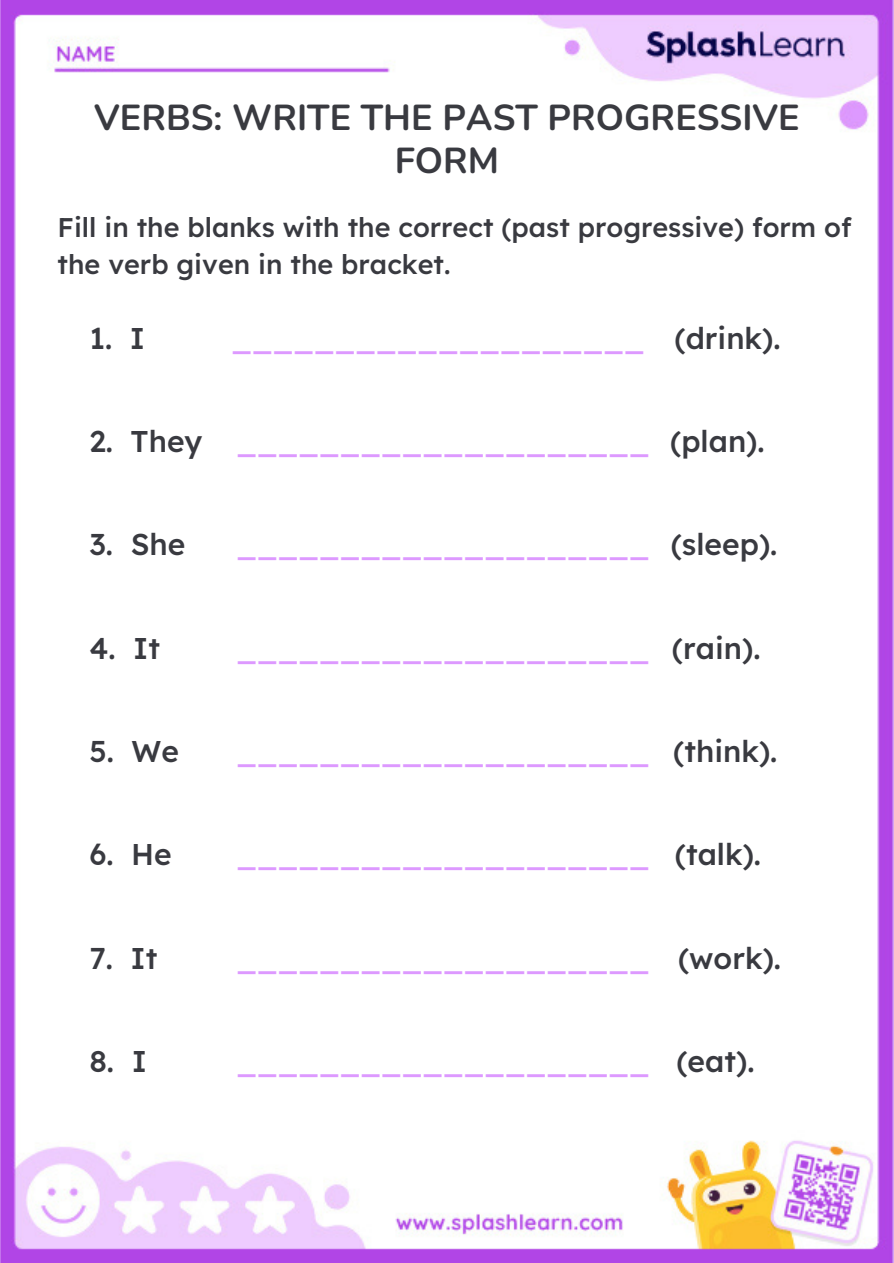
<style>
.page{position:relative;width:894px;height:1263px;background:#fff}
.page>*{position:absolute;margin:0;border:0;box-sizing:border-box;transform-origin:0 0}
.t1{font:700 36px/42.8px "Nunito";color:#393a40;text-align:center}
.t2{font:500 30px "Lexend";color:#d9f}
.t3{font:500 30px "Lexend";color:#393a40}
.t4{font:500 27px/37.2px "Lexend";color:#393a40}
</style>
<div class="page">
<img style="left:0;top:1px;width:893px;height:1261px">
<h1 class="t1" style="left:94px;top:97px;width:706px">VERBS: WRITE THE PAST PROGRESSIVE<br>FORM</h1>
<p class="t4" style="left:58px;top:208px;width:795px">Fill in the blanks with the correct (past progressive) form of the verb given in the bracket.</p>
<p class="t3" style="left:89px;top:319px;width:57px">1. I</p>
<p class="t2" style="left:231px;top:319px;width:415px">____________________</p>
<p class="t3" style="left:674px;top:319px;width:108px">(drink).</p>
<p class="t3" style="left:89px;top:422px;width:115px">2. They</p>
<p class="t3" style="left:670px;top:422px;width:96px">(plan).</p>
<p class="t2" style="left:236px;top:422px;width:415px">____________________</p>
<p class="t3" style="left:89px;top:525px;width:97px">3. She</p>
<p class="t3" style="left:670px;top:525px;width:108px">(sleep).</p>
<p class="t2" style="left:236px;top:525px;width:415px">____________________</p>
<p class="t3" style="left:89px;top:628px;width:72px">4. It</p>
<p class="t3" style="left:671px;top:628px;width:90px">(rain).</p>
<p class="t2" style="left:236px;top:628px;width:415px">____________________</p>
<p class="t3" style="left:89px;top:732px;width:91px">5. We</p>
<p class="t3" style="left:673px;top:732px;width:106px">(think).</p>
<p class="t2" style="left:236px;top:732px;width:415px">____________________</p>
<p class="t3" style="left:89px;top:835px;width:84px">6. He</p>
<p class="t3" style="left:674px;top:835px;width:88px">(talk).</p>
<p class="t2" style="left:236px;top:835px;width:415px">____________________</p>
<p class="t3" style="left:89px;top:938px;width:69px">7. It</p>
<p class="t3" style="left:677px;top:938px;width:104px">(work).</p>
<p class="t2" style="left:236px;top:938px;width:415px">____________________</p>
<p class="t3" style="left:89px;top:1042px;width:59px">8. I</p>
<p class="t3" style="left:676px;top:1042px;width:80px">(eat).</p>
<p class="t2" style="left:236px;top:1042px;width:415px">____________________</p>
</div>
